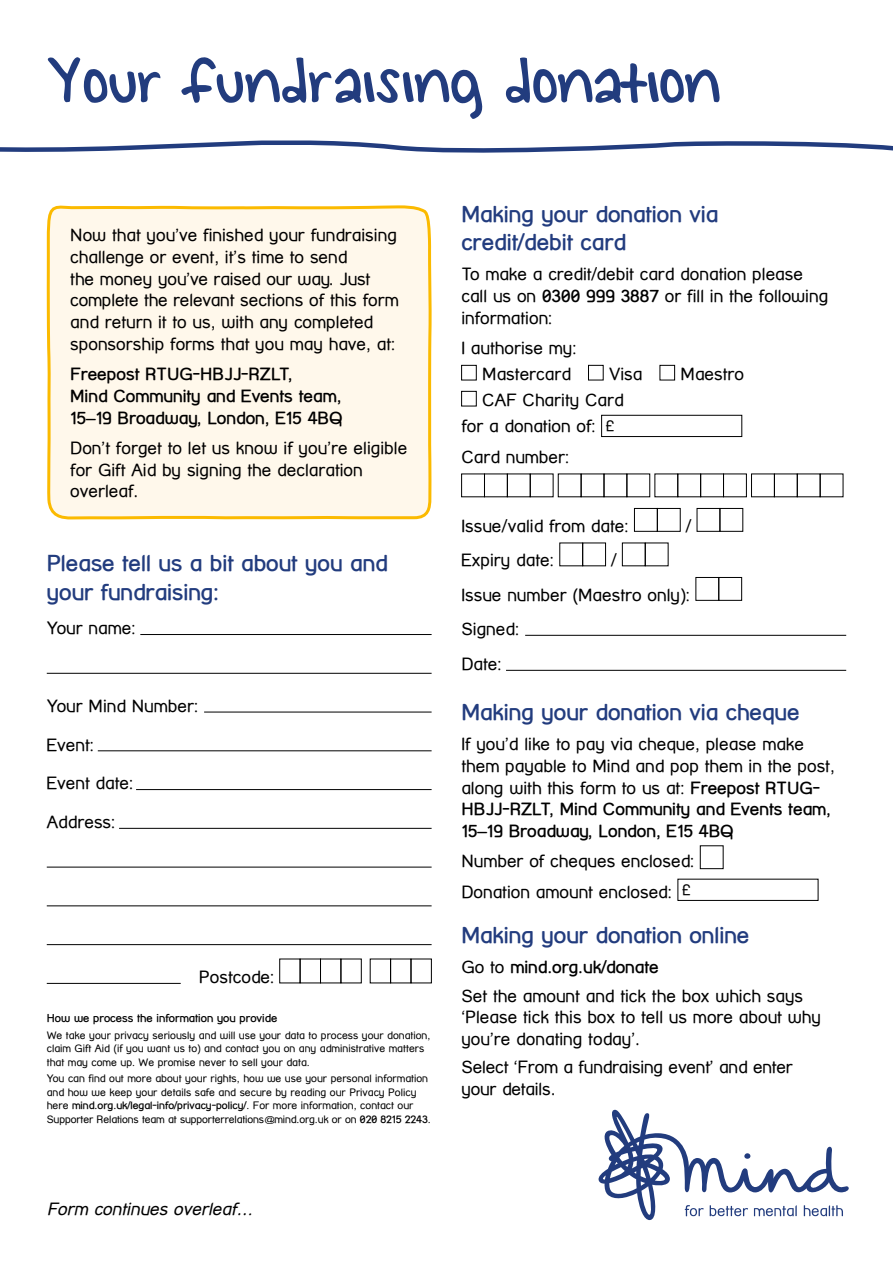
<style>
.page{position:relative;width:893px;height:1263px;background:#fff}
.page>*{position:absolute;margin:0;border:0;box-sizing:border-box;transform-origin:0 0}
.t1{font:71.7px "KG Small Town Southern Girl";color:#223c7e}
.t2{font:700 22.5px/28.5px "Street Corner";color:#223c7e}
.t3{font:17.25px/21.8px "Street Corner";color:#000}
.t4{font:700 17.25px/21.8px "Street Corner";color:#000}
.t5{font:italic 17.25px "Street Corner";color:#000}
.t6{font:700 11.25px "Street Corner";color:#000}
.t7{font:10.5px/13.5px "Street Corner";color:#000}
.s1{font-weight:700}
.s2{font-size:15px}
</style>
<div class="page">
<div style="left:46px;top:205px;width:386px;height:315px;background:#fff8eb"></div>
<hr style="left:140px;top:634px;width:292px;height:1px;background:#000">
<hr style="left:47px;top:673px;width:385px;height:1px;background:#000">
<hr style="left:204px;top:712px;width:228px;height:1px;background:#000">
<hr style="left:98px;top:750px;width:334px;height:1px;background:#000">
<hr style="left:136px;top:789px;width:296px;height:1px;background:#000">
<hr style="left:119px;top:828px;width:313px;height:1px;background:#000">
<hr style="left:47px;top:867px;width:385px;height:1px;background:#000">
<hr style="left:47px;top:905px;width:385px;height:1px;background:#000">
<hr style="left:47px;top:944px;width:385px;height:1px;background:#000">
<hr style="left:47px;top:983px;width:134px;height:1px;background:#000">
<div style="left:279px;top:959px;width:21px;height:24px;border:1px solid #000"></div>
<div style="left:300px;top:959px;width:21px;height:24px;border:1px solid #000"></div>
<div style="left:320px;top:959px;width:21px;height:24px;border:1px solid #000"></div>
<div style="left:341px;top:959px;width:21px;height:24px;border:1px solid #000"></div>
<div style="left:390px;top:959px;width:21px;height:24px;border:1px solid #000"></div>
<div style="left:411px;top:959px;width:21px;height:24px;border:1px solid #000"></div>
<hr style="left:525px;top:635px;width:321px;height:1px;background:#000">
<hr style="left:506px;top:670px;width:340px;height:1px;background:#000">
<div style="left:461px;top:365px;width:15px;height:15px;border:1px solid #000"></div>
<div style="left:588px;top:365px;width:15px;height:15px;border:1px solid #000"></div>
<div style="left:660px;top:365px;width:15px;height:15px;border:1px solid #000"></div>
<div style="left:461px;top:391px;width:15px;height:15px;border:1px solid #000"></div>
<div style="left:601px;top:415px;width:141px;height:22px;border:1px solid #000"></div>
<div style="left:461px;top:474px;width:24px;height:23px;border:1px solid #000"></div>
<div style="left:484px;top:474px;width:24px;height:23px;border:1px solid #000"></div>
<div style="left:700px;top:474px;width:24px;height:23px;border:1px solid #000"></div>
<div style="left:723px;top:474px;width:24px;height:23px;border:1px solid #000"></div>
<div style="left:751px;top:474px;width:24px;height:23px;border:1px solid #000"></div>
<div style="left:634px;top:508px;width:23px;height:23px;border:1px solid #000"></div>
<div style="left:657px;top:508px;width:23px;height:23px;border:1px solid #000"></div>
<div style="left:697px;top:508px;width:23px;height:23px;border:1px solid #000"></div>
<div style="left:582px;top:543px;width:24px;height:23px;border:1px solid #000"></div>
<div style="left:696px;top:577px;width:23px;height:23px;border:1px solid #000"></div>
<div style="left:718px;top:577px;width:24px;height:23px;border:1px solid #000"></div>
<div style="left:700px;top:845px;width:23px;height:24px;border:1px solid #000"></div>
<div style="left:678px;top:879px;width:140px;height:22px;border:1px solid #000"></div>
<svg style="left:598px;top:1110px;width:251px;height:110px"></svg>
<svg style="left:0;top:140px;width:893px;height:13px"></svg>
<h1 class="t1" style="left:45px;top:42px;width:677px">Your fundraising donation</h1>
<p class="t3" style="left:70px;top:224px;width:330px">Now that you’ve finished your fundraising challenge or event, it’s time to send<br>the money you’ve raised our way. Just complete the relevant sections of this form and return it to us, with any completed sponsorship forms that you may have, at:</p>
<p class="t4" style="left:70px;top:363px;width:274px">Freepost RTUG-HBJJ-RZLT,<br>Mind Community and Events team,<br>15–19 Broadway, London, E15 4BQ</p>
<p class="t3" style="left:70px;top:437px;width:339px">Don’t forget to let us know if you’re eligible for Gift Aid by signing the declaration overleaf.</p>
<h2 class="t2" style="left:47px;top:549px;width:342px">Please tell us a bit about you and your fundraising:</h2>
<p class="t3" style="left:47px;top:617px;width:90px">Your name:</p>
<p class="t3" style="left:47px;top:695px;width:153px">Your Mind Number:</p>
<p class="t3" style="left:47px;top:734px;width:49px">Event:</p>
<p class="t3" style="left:47px;top:772px;width:88px">Event date:</p>
<p class="t3" style="left:47px;top:811px;width:70px">Address:</p>
<p class="t3" style="left:199px;top:966px;width:77px">Postcode:</p>
<p class="t6" style="left:47px;top:1012px;width:232px">How we process the information you provide</p>
<p class="t7" style="left:47px;top:1028px;width:385px">We take your privacy seriously and will use your data to process your donation, claim Gift Aid (if you want us to) and contact you on any administrative matters that may come up. We promise never to sell your data.</p>
<p class="t7" style="left:47px;top:1072px;width:385px">You can find out more about your rights, how we use your personal information and how we keep your details safe and secure by reading our Privacy Policy here <span class="s1">mind.org.uk/legal-info/privacy-policy/</span>. For more information, contact our Supporter Relations team at supporterrelations@mind.org.uk or on <span class="s1">020 8215 2243</span>.</p>
<p class="t5" style="left:47px;top:1199px;width:207px">Form continues overleaf…</p>
<h2 class="t2" style="left:461px;top:200px;width:258px">Making your donation via credit/debit card</h2>
<p class="t3" style="left:461px;top:263px;width:368px">To make a credit/debit card donation please call us on <span class="s1">0300 999 3887</span> or fill in the following information:</p>
<p class="t3" style="left:482px;top:335px;width:96px;line-height:26px;text-indent:-21px">I authorise my:<br>Mastercard</p>
<p class="t3" style="left:609px;top:363px;width:35px">Visa</p>
<p class="t3" style="left:681px;top:363px;width:65px">Maestro</p>
<p class="t3" style="left:461px;top:387px;width:164px;line-height:26px;text-indent:21px">CAF Charity Card for a donation of: <span class="s2">£</span></p>
<p class="t3" style="left:461px;top:446px;width:109px">Card number:</p>
<p class="t3" style="left:461px;top:515px;width:169px">Issue/valid from date:</p>
<p class="t3" style="left:686px;top:515px;width:6px">/</p>
<p class="t3" style="left:461px;top:549px;width:94px">Expiry date:</p>
<p class="t3" style="left:461px;top:543px;width:230px;line-height:34.7px;text-indent:150px">/<br>Issue number (Maestro only):<br>Signed:<br>Date:</p>
<h2 class="t2" style="left:461px;top:698px;width:340px">Making your donation via cheque</h2>
<p class="t3" style="left:461px;top:733px;width:375px">If you’d like to pay via cheque, please make them payable to Mind and pop them in the post, along with this form to us at: <span class="s1">Freepost RTUG-HBJJ-RZLT, Mind Community and Events team, 15–19 Broadway, London, E15 4BQ</span></p>
<p class="t3" style="left:461px;top:846px;width:234px;line-height:30.3px">Number of cheques enclosed:<br>Donation amount enclosed: <span class="s2">£</span></p>
<h2 class="t2" style="left:461px;top:921px;width:290px">Making your donation online</h2>
<p class="t3" style="left:461px;top:953px;width:343px;line-height:28.2px">Go to <span class="s1">mind.org.uk/donate<br></span>Set the amount and tick the box which says</p>
<p class="t3" style="left:461px;top:1006px;width:361px">‘Please tick this box to tell us more about why you’re donating today’.</p>
<p class="t3" style="left:461px;top:1056px;width:333px">Select ‘From a fundraising event’ and enter your details.</p>
</div>
